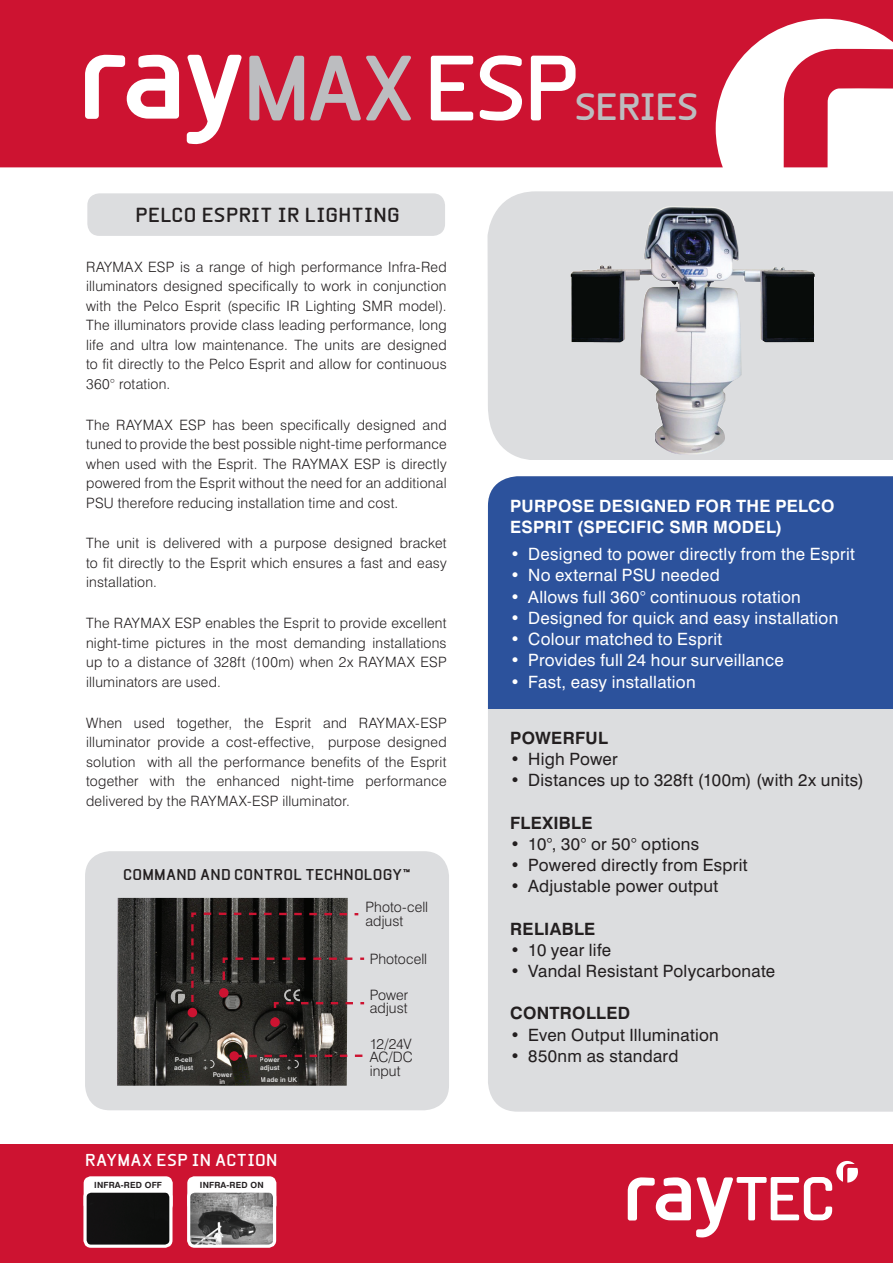
<style>
.page{position:relative;width:893px;height:1263px;background:#fff}
.page>*{position:absolute;margin:0;border:0;box-sizing:border-box;transform-origin:0 0}
.Body_Paragraph_Style{font:700 88.5px "Beta Sans";letter-spacing:-.05em;color:#bcbdc0}
.Body_Paragraph_Style-2{font:700 36.45px "Beta Sans";letter-spacing:-.02em;color:#bcbdc0}
.Body_Paragraph_Style-3{font:700 19.5px "Beta Sans";letter-spacing:.02em;color:#231f20}
.Body_Paragraph_Style-4{font:16.95px "Swiss 721 BT";letter-spacing:.015em;color:#fff}
.Body_Paragraph_Style-5{font:16.95px "Swiss 721 BT";letter-spacing:.015em;color:#231f20}
.Body_Paragraph_Style-6{font:700 16.95px/21.1px "Swiss 721 BT";letter-spacing:.015em;color:#fff}
.Body_Paragraph_Style-7{font:700 16.95px "Swiss 721 BT";letter-spacing:.02em;color:#231f20}
.Body_Paragraph_Style-8{font:700 16.5px "Beta Sans";letter-spacing:.02em;color:#fff}
.Body_Paragraph_Style-9{font:700 15px "Beta Sans";letter-spacing:.01em;color:#231f20}
.Body_Paragraph_Style-10{font:300 14.25px/19.5px "Swiss 721 BT";letter-spacing:.015em;color:#231f20;text-align:justify}
.Body_Paragraph_Style-11{font:700 8.55px "Swiss 721 BT";letter-spacing:.02em;color:#231f20}
.t1{font:700 6.75px/7.9px "Swiss 721 BT";color:#fff}
.t2{font:700 6.6px "Swiss 721 BT";color:#fff}
.s1{color:#fff}
</style>
<div class="page">
<div style="left:488px;top:709px;width:405px;height:403px;background:#dcdddf"></div>
<div style="left:488px;top:476px;width:405px;height:233px;background:#2c529c"></div>
<div style="left:487px;top:191px;width:406px;height:269px;background:#dcdddf"></div>
<svg style="left:0;top:0;width:893px;height:167px;background:#d22e48"></svg>
<svg style="left:85px;top:54px;width:94px;height:65px"></svg>
<svg style="left:187px;top:55px;width:55px;height:90px"></svg>
<div style="left:0;top:1144px;width:893px;height:119px;background:#cd1331"></div>
<svg style="left:628px;top:1161px;width:230px;height:77px"></svg>
<div style="left:87px;top:193px;width:358px;height:43px;background:#dcdddf;border-radius:12px"></div>
<div style="left:85px;top:1177px;width:87px;height:33px;background:#fff;border-radius:6px"></div>
<div style="left:84px;top:1176px;width:89px;height:35px;border:2px solid #fff;border-radius:6px"></div>
<div style="left:87px;top:1193px;width:82px;height:51px;background:#0f1110"></div>
<div style="left:83px;top:1189px;width:90px;height:59px;border:3px solid #fff;border-radius:6px"></div>
<div style="left:188px;top:1177px;width:87px;height:33px;background:#fff;border-radius:6px"></div>
<div style="left:187px;top:1176px;width:89px;height:35px;border:2px solid #fff;border-radius:6px"></div>
<img style="left:191px;top:1193px;width:81px;height:51px">
<div style="left:187px;top:1189px;width:89px;height:59px;border:3px solid #fff;border-radius:6px"></div>
<div style="left:85px;top:851px;width:364px;height:259px;background:#dcdddf;border-radius:25px"></div>
<img style="left:117px;top:898px;width:231px;height:188px">
<svg style="left:209px;top:1059px;width:6px;height:10px"></svg>
<svg style="left:234px;top:1054px;width:128px;height:15px;background:#514241"></svg>
<div style="left:229px;top:1051px;width:10px;height:10px;background:#cd1331;border-radius:50%"></div>
<svg style="left:171px;top:911px;width:194px;height:113px;background:#413a38"></svg>
<div style="left:270px;top:1017px;width:10px;height:10px;background:#cd1331;border-radius:50%"></div>
<img style="left:570px;top:206px;width:245px;height:249px">
<p class="Body_Paragraph_Style" style="left:243px;top:37px;width:339px">MAX<span class="s1">ESP</span></p>
<p class="Body_Paragraph_Style-2" style="left:574px;top:85px;width:126px">SERIES</p>
<p class="Body_Paragraph_Style-3" style="left:135px;top:204px;width:266px">PELCO ESPRIT IR LIGHTING</p>
<p class="Body_Paragraph_Style-10" style="left:86px;top:257px;width:362px">RAYMAX ESP is a range of high performance Infra-Red illuminators designed specifically to work in conjunction with the Pelco Esprit (specific IR Lighting SMR model).<br>The illuminators provide class leading performance, long life and ultra low maintenance. The units are designed to fit directly to the Pelco Esprit and allow for continuous 360° rotation.</p>
<p class="Body_Paragraph_Style-10" style="left:86px;top:415px;width:362px">The RAYMAX ESP has been specifically designed and tuned to provide the best possible night-time performance when used with the Esprit. The RAYMAX ESP is directly powered from the Esprit without the need for an additional PSU therefore reducing installation time and cost.</p>
<p class="Body_Paragraph_Style-10" style="left:86px;top:533px;width:362px">The unit is delivered with a purpose designed bracket to fit directly to the Esprit which ensures a fast and easy installation.</p>
<p class="Body_Paragraph_Style-10" style="left:86px;top:613px;width:362px">The RAYMAX ESP enables the Esprit to provide excellent night-time pictures in the most demanding installations up to a distance of 328ft (100m) when 2x RAYMAX ESP illuminators are used.</p>
<p class="Body_Paragraph_Style-10" style="left:86px;top:712px;width:362px">When used together, the Esprit and RAYMAX-ESP illuminator provide a cost-effective, purpose designed solution with all the performance benefits of the Esprit together with the enhanced night-time performance delivered by the RAYMAX-ESP illuminator.</p>
<p class="Body_Paragraph_Style-9" style="left:123px;top:865px;width:289px">COMMAND AND CONTROL TECHNOLOGY™</p>
<p class="Body_Paragraph_Style-10" style="left:365px;top:900px;width:64px;line-height:13.5px">Photo-cell adjust</p>
<p class="Body_Paragraph_Style-10" style="left:370px;top:949px;width:59px">Photocell</p>
<p class="Body_Paragraph_Style-10" style="left:370px;top:988px;width:40px;line-height:13.5px">Power adjust</p>
<p class="Body_Paragraph_Style-10" style="left:370px;top:1037px;width:45px;line-height:13.5px">12/24V<br>AC/DC</p>
<p class="t1" style="left:174px;top:1055px;width:21px">P-cell adjust</p>
<p class="t1" style="left:203px;top:1055px;width:7px">- +</p>
<p class="t1" style="left:260px;top:1055px;width:21px">Power adjust</p>
<p class="t1" style="left:287px;top:1055px;width:7px">- +</p>
<p class="t2" style="left:213px;top:1071px;width:21px">Power</p>
<p class="Body_Paragraph_Style-10" style="left:370px;top:1061px;width:32px">input</p>
<p class="t2" style="left:220px;top:1077px;width:7px">in</p>
<p class="t2" style="left:261px;top:1075px;width:38px">Made in UK</p>
<p class="Body_Paragraph_Style-8" style="left:85px;top:1150px;width:194px">RAYMAX ESP IN ACTION</p>
<p class="Body_Paragraph_Style-11" style="left:94px;top:1179px;width:69px">INFRA-RED OFF</p>
<p class="Body_Paragraph_Style-11" style="left:200px;top:1179px;width:65px">INFRA-RED ON</p>
<p class="Body_Paragraph_Style-6" style="left:510px;top:495px;width:326px">PURPOSE DESIGNED FOR THE PELCO<br>ESPRIT (SPECIFIC SMR MODEL)</p>
<p class="Body_Paragraph_Style-4" style="left:510px;top:544px;width:346px">• Designed to power directly from the Esprit</p>
<p class="Body_Paragraph_Style-4" style="left:510px;top:565px;width:211px">• No external PSU needed</p>
<p class="Body_Paragraph_Style-4" style="left:510px;top:586px;width:292px">• Allows full 360° continuous rotation</p>
<p class="Body_Paragraph_Style-4" style="left:510px;top:608px;width:330px">• Designed for quick and easy installation</p>
<p class="Body_Paragraph_Style-4" style="left:510px;top:629px;width:214px">• Colour matched to Esprit</p>
<p class="Body_Paragraph_Style-4" style="left:510px;top:650px;width:275px">• Provides full 24 hour surveillance</p>
<p class="Body_Paragraph_Style-4" style="left:510px;top:671px;width:187px">• Fast, easy installation</p>
<p class="Body_Paragraph_Style-7" style="left:510px;top:728px;width:99px">POWERFUL</p>
<p class="Body_Paragraph_Style-5" style="left:510px;top:749px;width:109px">• High Power</p>
<p class="Body_Paragraph_Style-5" style="left:510px;top:770px;width:355px">• Distances up to 328ft (100m) (with 2x units)</p>
<p class="Body_Paragraph_Style-7" style="left:510px;top:812px;width:84px">FLEXIBLE</p>
<p class="Body_Paragraph_Style-5" style="left:510px;top:833px;width:191px">• 10°, 30° or 50° options</p>
<p class="Body_Paragraph_Style-5" style="left:510px;top:855px;width:239px">• Powered directly from Esprit</p>
<p class="Body_Paragraph_Style-5" style="left:510px;top:876px;width:210px">• Adjustable power output</p>
<p class="Body_Paragraph_Style-7" style="left:510px;top:918px;width:87px">RELIABLE</p>
<p class="Body_Paragraph_Style-5" style="left:510px;top:939px;width:102px">• 10 year life</p>
<p class="Body_Paragraph_Style-5" style="left:510px;top:961px;width:266px">• Vandal Resistant Polycarbonate</p>
<p class="Body_Paragraph_Style-7" style="left:510px;top:1003px;width:121px">CONTROLLED</p>
<p class="Body_Paragraph_Style-5" style="left:510px;top:1024px;width:210px">• Even Output Illumination</p>
<p class="Body_Paragraph_Style-5" style="left:510px;top:1045px;width:170px">• 850nm as standard</p>
</div>
